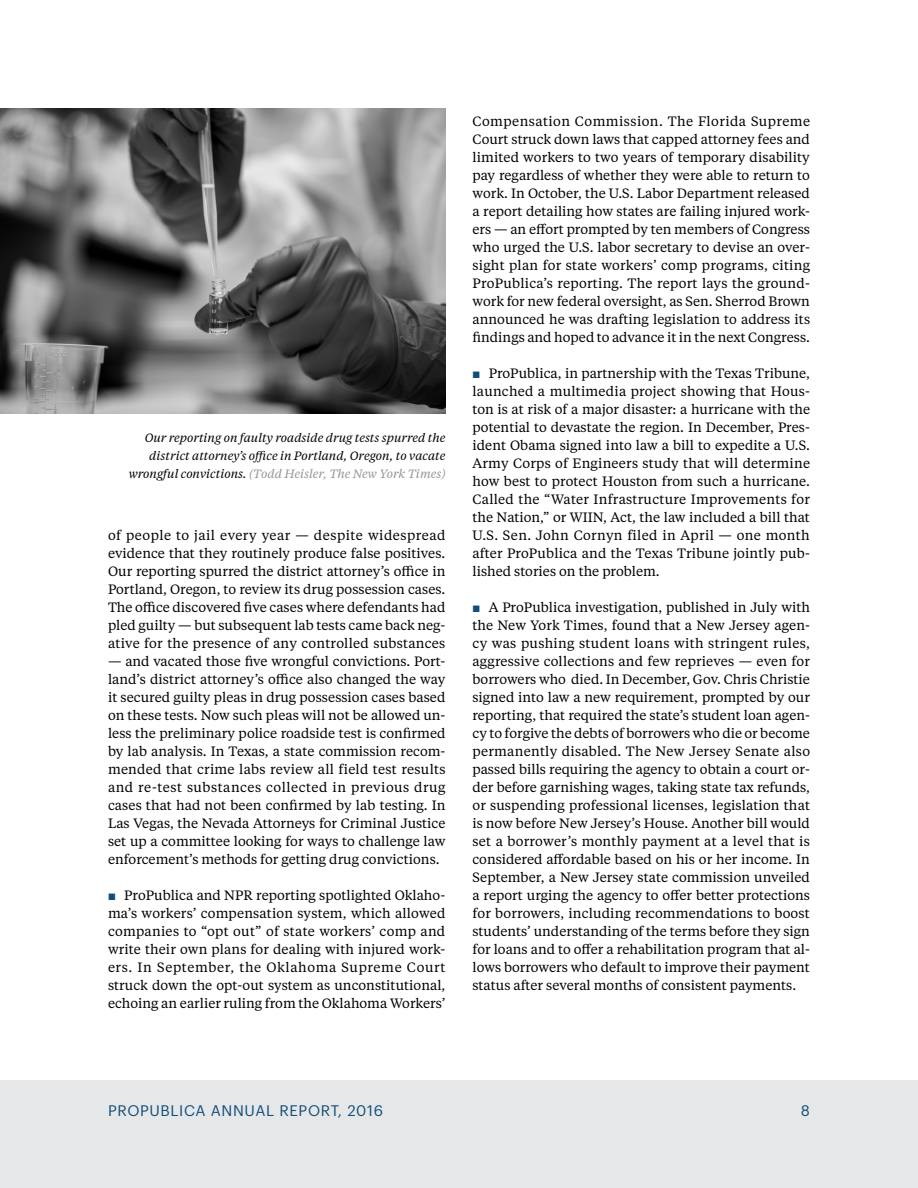
<style>
.page{position:relative;width:918px;height:1188px;background:#fff}
.page>*{position:absolute;margin:0;border:0;box-sizing:border-box;transform-origin:0 0}
.t1{font:15px "Graphik";letter-spacing:.045em;color:#124e7a}
.t2{font:13.5px/18px "Tiempos Text";color:#000;text-align:justify}
.t3{font:italic 12px/18px "Tiempos Text";color:#000;text-align:right}
.s1{color:#939598}
.s2{font-family:"Tisa Pro";color:#124e7a}
</style>
<div class="page">
<div style="left:0;top:1080px;width:918px;height:108px;background:#e6e7e8"></div>
<img style="left:0;top:108px;width:445px;height:306px">
<p class="t3" style="left:129px;top:428px;width:318px">Our reporting on faulty roadside drug tests spurred the district attorney’s office in Portland, Oregon, to vacate wrongful convictions. <span class="s1">(Todd Heisler, The New York Times)</span></p>
<p class="t2" style="left:108px;top:526px;width:339px">of people to jail every year — despite widespread evidence that they routinely produce false positives.<br>Our reporting spurred the district attorney’s office in Portland, Oregon, to review its drug possession cases.<br>The office discovered five cases where defendants had pled guilty — but subsequent lab tests came back neg&shy;ative for the presence of any controlled substances</p>
<p class="t2" style="left:108px;top:652px;width:339px">— and vacated those five wrongful convictions. Port&shy;land’s district attorney’s office also changed the way it secured guilty pleas in drug possession cases based on these tests. Now such pleas will not be allowed un&shy;less the preliminary police roadside test is confirmed by lab analysis. In Texas, a state commission recom&shy;mended that crime labs review all field test results and re-test substances collected in previous drug cases that had not been confirmed by lab testing. In Las Vegas, the Nevada Attorneys for Criminal Justice set up a committee looking for ways to challenge law enforcement’s methods for getting drug convictions.</p>
<p class="t2" style="left:108px;top:886px;width:339px"><span class="s2">▪</span> ProPublica and NPR reporting spotlighted Oklaho&shy;ma’s workers’ compensation system, which allowed companies to “opt out” of state workers’ comp and write their own plans for dealing with injured work&shy;ers. In September, the Oklahoma Supreme Court struck down the opt-out system as unconstitutional, echoing an earlier ruling from the Oklahoma Workers’</p>
<p class="t2" style="left:472px;top:112px;width:339px">Compensation Commission. The Florida Supreme Court struck down laws that capped attorney fees and limited workers to two years of temporary disability pay regardless of whether they were able to return to work. In October, the U.S. Labor Department released a report detailing how states are failing injured work&shy;ers — an effort prompted by ten members of Congress who urged the U.S. labor secretary to devise an over&shy;sight plan for state workers’ comp programs, citing ProPublica’s reporting. The report lays the ground&shy;work for new federal oversight, as Sen. Sherrod Brown announced he was drafting legislation to address its findings and hoped to advance it in the next Congress.</p>
<p class="t2" style="left:472px;top:363px;width:339px"><span class="s2">▪</span> ProPublica, in partnership with the Texas Tribune, launched a multimedia project showing that Hous&shy;ton is at risk of a major disaster: a hurricane with the potential to devastate the region. In December, Pres&shy;ident Obama signed into law a bill to expedite a U.S.<br>Army Corps of Engineers study that will determine how best to protect Houston from such a hurricane.<br>Called the “Water Infrastructure Improvements for the Nation,” or WIIN, Act, the law included a bill that U.S. Sen. John Cornyn filed in April — one month after ProPublica and the Texas Tribune jointly pub&shy;lished stories on the problem.</p>
<p class="t2" style="left:472px;top:597px;width:339px"><span class="s2">▪</span> A ProPublica investigation, published in July with the New York Times, found that a New Jersey agen&shy;cy was pushing student loans with stringent rules, aggressive collections and few reprieves — even for borrowers who died. In December, Gov. Chris Christie signed into law a new requirement, prompted by our reporting, that required the state’s student loan agen&shy;cy to forgive the debts of borrowers who die or become permanently disabled. The New Jersey Senate also passed bills requiring the agency to obtain a court or&shy;der before garnishing wages, taking state tax refunds, or suspending professional licenses, legislation that is now before New Jersey’s House. Another bill would set a borrower’s monthly payment at a level that is considered affordable based on his or her income. In September, a New Jersey state commission unveiled a report urging the agency to offer better protections for borrowers, including recommendations to boost students’ understanding of the terms before they sign for loans and to offer a rehabilitation program that al&shy;lows borrowers who default to improve their payment status after several months of consistent payments.</p>
<p class="t1" style="left:108px;top:1099px;width:277px">PROPUBLICA ANNUAL REPORT, 2016</p>
<p class="t1" style="left:801px;top:1099px;width:11px">8</p>
</div>
